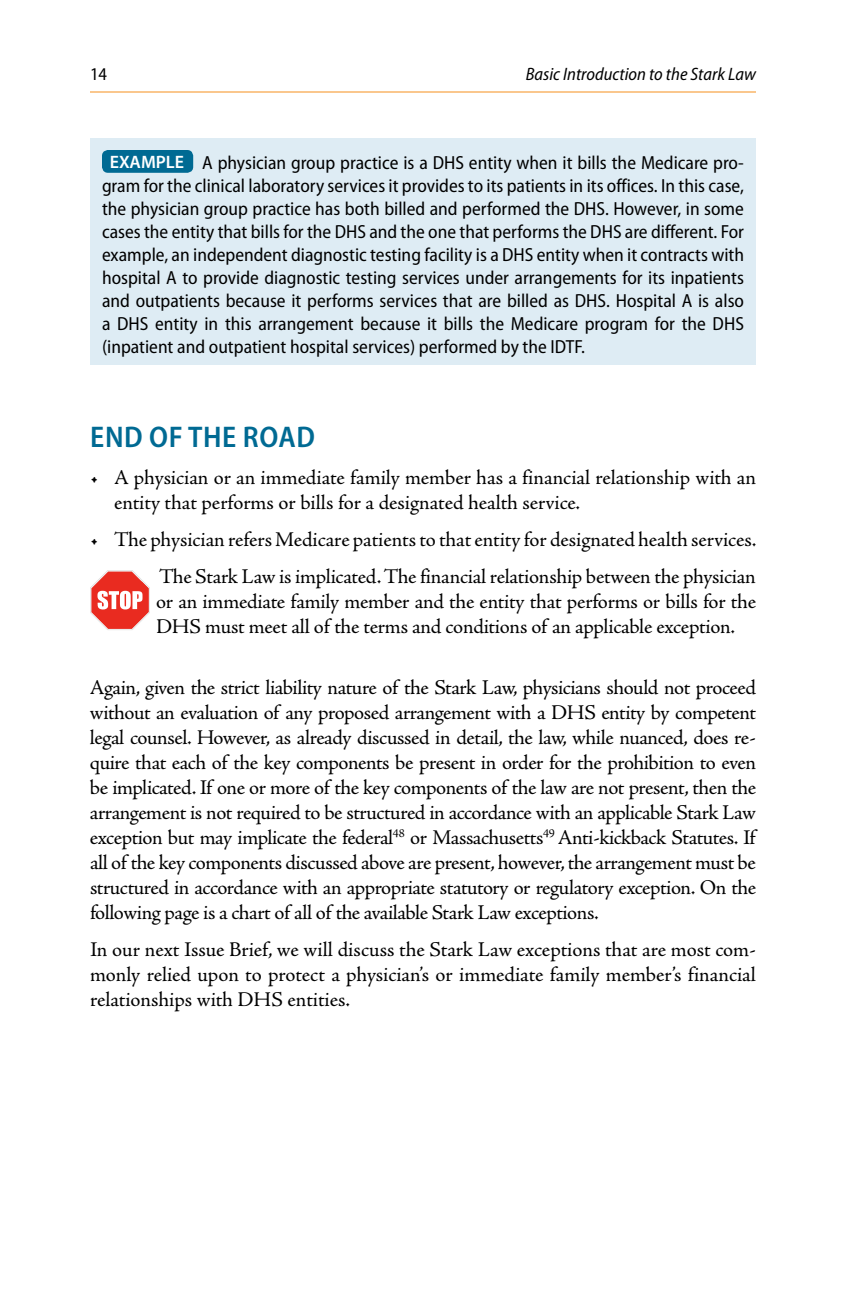
<style>
.page{position:relative;width:864px;height:1296px;background:#fff}
.page>*{position:absolute;margin:0;border:0;box-sizing:border-box;transform-origin:0 0}
.t1{font:600 semi-condensed 30px "Myriad Pro";letter-spacing:.02em;color:#006a93}
.t2{font:21px/25px "Adobe Jenson Pro";letter-spacing:-.01em;color:#000}
.t3{font:semi-condensed 19px/23px "Myriad Pro";color:#000;text-align:justify}
.t4{font:italic semi-condensed 18px "Myriad Pro";color:#000}
.t5{font:semi-condensed 18px "Myriad Pro";color:#000}
.s1{font-weight:600;font-stretch:normal;font-size:18px;color:#fff}
</style>
<div class="page">
<hr style="left:90px;top:92px;width:666px;height:1px;background:#f7901d">
<div style="left:90px;top:138px;width:666px;height:227px;background:#deecf4"></div>
<div style="left:102px;top:150px;width:91px;height:23px;background:#006a93;border-radius:6px"></div>
<svg style="left:90px;top:570px;width:60px;height:60px"></svg>
<p class="t5" style="left:90px;top:64px;width:19px">14</p>
<p class="t4" style="left:526px;top:64px;width:232px">Basic Introduction to the Stark Law</p>
<p class="t3" style="left:102px;top:151px;width:644px;text-indent:8px"><span class="s1">EXAMPLE</span> A physician group practice is a DHS entity when it bills the Medicare pro&shy;gram for the clinical laboratory services it provides to its patients in its offices. In this case, the physician group practice has both billed and performed the DHS. However, in some cases the entity that bills for the DHS and the one that performs the DHS are different. For example, an independent diagnostic testing facility is a DHS entity when it contracts with hospital A to provide diagnostic testing services under arrangements for its inpatients and outpatients because it performs services that are billed as DHS. Hospital A is also a DHS entity in this arrangement because it bills the Medicare program for the DHS (inpatient and outpatient hospital services) performed by the IDTF.</p>
<h1 class="t1" style="left:90px;top:420px;width:226px">END OF THE ROAD</h1>
<p class="t2" style="left:114px;top:465px;width:644px;text-indent:-24px">• A physician or an immediate family member has a financial relationship with an entity that performs or bills for a designated health service.</p>
<p class="t2" style="left:90px;top:521px;width:668px;line-height:37px;text-align:right">• The physician refers Medicare patients to that entity for designated health services.<br>The Stark Law is implicated. The financial relationship between the physician</p>
<p class="t2" style="left:156px;top:589px;width:602px">or an immediate family member and the entity that performs or bills for the<br>DHS must meet all of the terms and conditions of an applicable exception.</p>
<p class="t2" style="left:90px;top:675px;width:668px;text-align:justify">Again, given the strict liability nature of the Stark Law, physicians should not proceed without an evaluation of any proposed arrangement with a DHS entity by competent legal counsel. However, as already discussed in detail, the law, while nuanced, does re&shy;quire that each of the key components be present in order for the prohibition to even be implicated. If one or more of the key components of the law are not present, then the arrangement is not required to be structured in accordance with an applicable Stark Law exception but may implicate the federal<sup>48</sup> or Massachusetts<sup>49</sup> Anti-kickback Statutes. If all of the key components discussed above are present, however, the arrangement must be structured in accordance with an appropriate statutory or regulatory exception. On the following page is a chart of all of the available Stark Law exceptions.</p>
<p class="t2" style="left:90px;top:937px;width:667px;text-align:justify">In our next Issue Brief, we will discuss the Stark Law exceptions that are most com&shy;monly relied upon to protect a physician’s or immediate family member’s financial relationships with DHS entities.</p>
</div>
